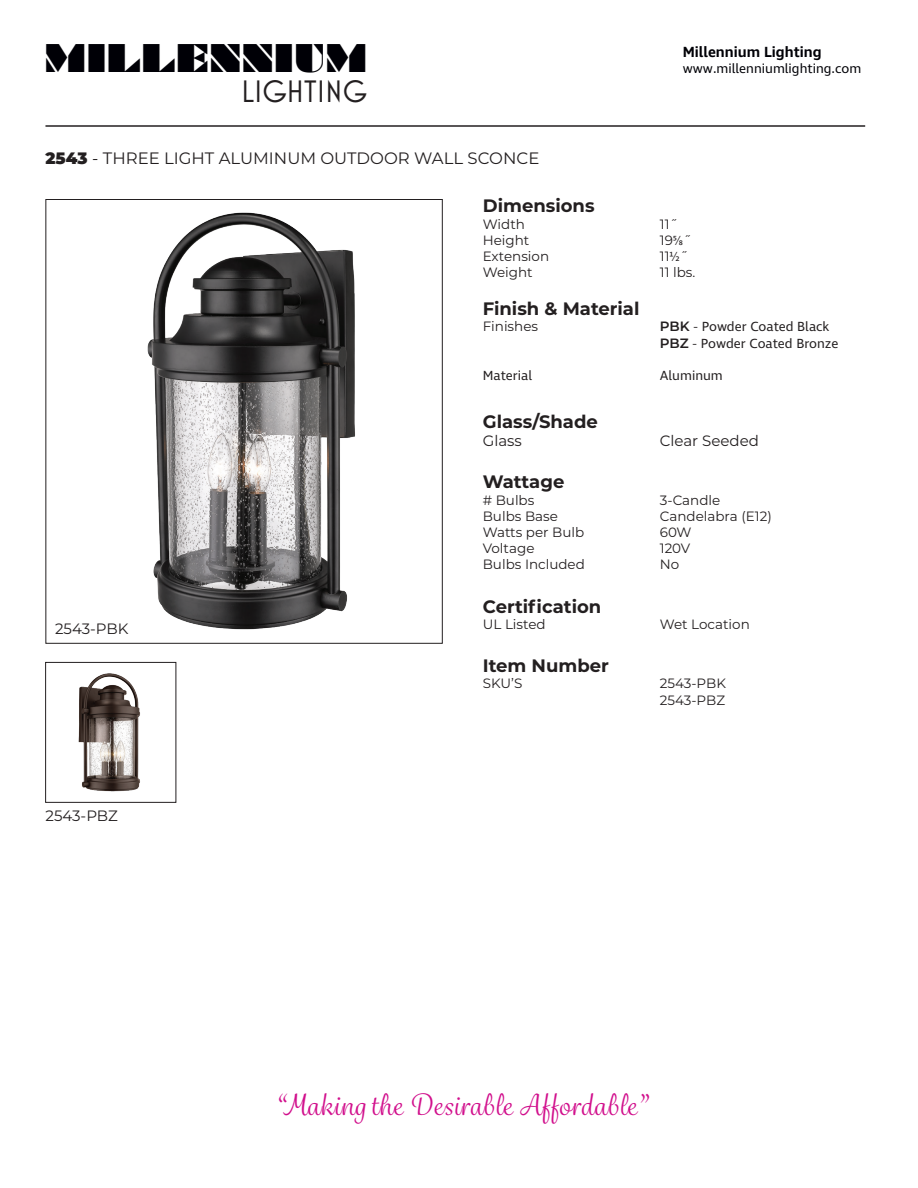
<style>
.page{position:relative;width:918px;height:1188px;background:#fff}
.page>*{position:absolute;margin:0;border:0;box-sizing:border-box;transform-origin:0 0}
.t1{font:36.45px "Braggadocio";color:#000006}
.t2{font:31.5px "Mostra Nuova";color:#231f20}
.t3{font:28.5px "Grafolita Script";letter-spacing:.025em;color:#d10f8c}
.t4{font:700 18px "Montserrat";color:#231f20}
.t5{font:16.5px "Montserrat";color:#231f20}
.t6{font:15px "Montserrat";color:#231f20}
.t7{font:600 15px "Ingra";color:#000006}
.t8{font:13.5px "Montserrat";color:#231f20}
.t9{font:13.5px "Ingra";color:#231f20}
.t10{font:13.5px "Ingra";color:#000006}
.s1{font-weight:900}
.s2{font-family:"Ingra"}
.s3{font-family:"Montserrat";font-weight:600}
.s4{font-family:"Montserrat"}
</style>
<div class="page">
<img style="left:147px;top:212px;width:208px;height:418px">
<hr style="left:45px;top:125px;width:820px;height:2px;background:#231f20">
<img style="left:78px;top:673px;width:62px;height:119px">
<div style="left:45px;top:662px;width:131px;height:140px;border:1px solid #231f20"></div>
<p class="t1" style="left:44px;top:36px;width:325px">MILLENNIUM</p>
<p class="t2" style="left:241px;top:73px;width:128px">LIGHTING</p>
<p class="t7" style="left:683px;top:42px;width:140px">Millennium Lighting</p>
<p class="t10" style="left:683px;top:60px;width:180px">www.millenniumlighting.com</p>
<p class="t5" style="left:45px;top:147px;width:495px"><span class="s1">2543</span> - THREE LIGHT ALUMINUM OUTDOOR WALL SCONCE</p>
<p class="t4" style="left:483px;top:193px;width:113px">Dimensions</p>
<p class="t8" style="left:483px;top:215px;width:44px">Width</p>
<p class="t8" style="left:660px;top:215px;width:19px">11˝</p>
<p class="t8" style="left:483px;top:231px;width:48px">Height</p>
<p class="t8" style="left:660px;top:231px;width:33px">19<span class="s2">⅝</span>˝</p>
<p class="t8" style="left:483px;top:247px;width:68px">Extension</p>
<p class="t8" style="left:660px;top:247px;width:30px">11<span class="s2">½</span>˝</p>
<p class="t8" style="left:483px;top:263px;width:51px">Weight</p>
<p class="t8" style="left:660px;top:263px;width:37px">11 lbs.</p>
<p class="t4" style="left:483px;top:296px;width:158px">Finish &amp; Material</p>
<p class="t8" style="left:483px;top:317px;width:57px">Finishes</p>
<p class="t9" style="left:660px;top:318px;width:171px"><span class="s3">PBK</span> <span class="s4">-</span> Powder Coated Black</p>
<p class="t9" style="left:660px;top:335px;width:180px"><span class="s3">PBZ</span> <span class="s4">-</span> Powder Coated Bronze</p>
<p class="t9" style="left:483px;top:367px;width:51px">Material</p>
<p class="t9" style="left:660px;top:367px;width:65px">Aluminum</p>
<p class="t4" style="left:483px;top:409px;width:117px">Glass/Shade</p>
<p class="t6" style="left:483px;top:431px;width:41px">Glass</p>
<p class="t6" style="left:660px;top:431px;width:101px">Clear Seeded</p>
<p class="t6" style="left:55px;top:618px;width:75px">2543-PBK</p>
<p class="t6" style="left:45px;top:805px;width:74px">2543-PBZ</p>
<p class="t4" style="left:483px;top:469px;width:83px">Wattage</p>
<p class="t8" style="left:483px;top:491px;width:53px"># Bulbs</p>
<p class="t8" style="left:660px;top:491px;width:62px">3-Candle</p>
<p class="t8" style="left:483px;top:507px;width:77px">Bulbs Base</p>
<p class="t8" style="left:660px;top:507px;width:114px">Candelabra (E12)</p>
<p class="t8" style="left:483px;top:523px;width:103px">Watts per Bulb</p>
<p class="t8" style="left:660px;top:523px;width:33px">60W</p>
<p class="t8" style="left:483px;top:539px;width:53px">Voltage</p>
<p class="t8" style="left:660px;top:539px;width:32px">120V</p>
<p class="t8" style="left:483px;top:555px;width:104px">Bulbs Included</p>
<p class="t8" style="left:660px;top:555px;width:21px">No</p>
<p class="t4" style="left:483px;top:594px;width:120px">Certification</p>
<p class="t8" style="left:483px;top:615px;width:64px">UL Listed</p>
<p class="t8" style="left:660px;top:615px;width:92px">Wet Location</p>
<p class="t4" style="left:483px;top:653px;width:128px">Item Number</p>
<p class="t8" style="left:483px;top:674px;width:41px">SKU’S</p>
<p class="t8" style="left:660px;top:674px;width:68px">2543-PBK</p>
<p class="t8" style="left:660px;top:691px;width:67px">2543-PBZ</p>
<p class="t3" style="left:275px;top:1087px;width:373px">“Making the Desirable Affordable”</p>
</div>
